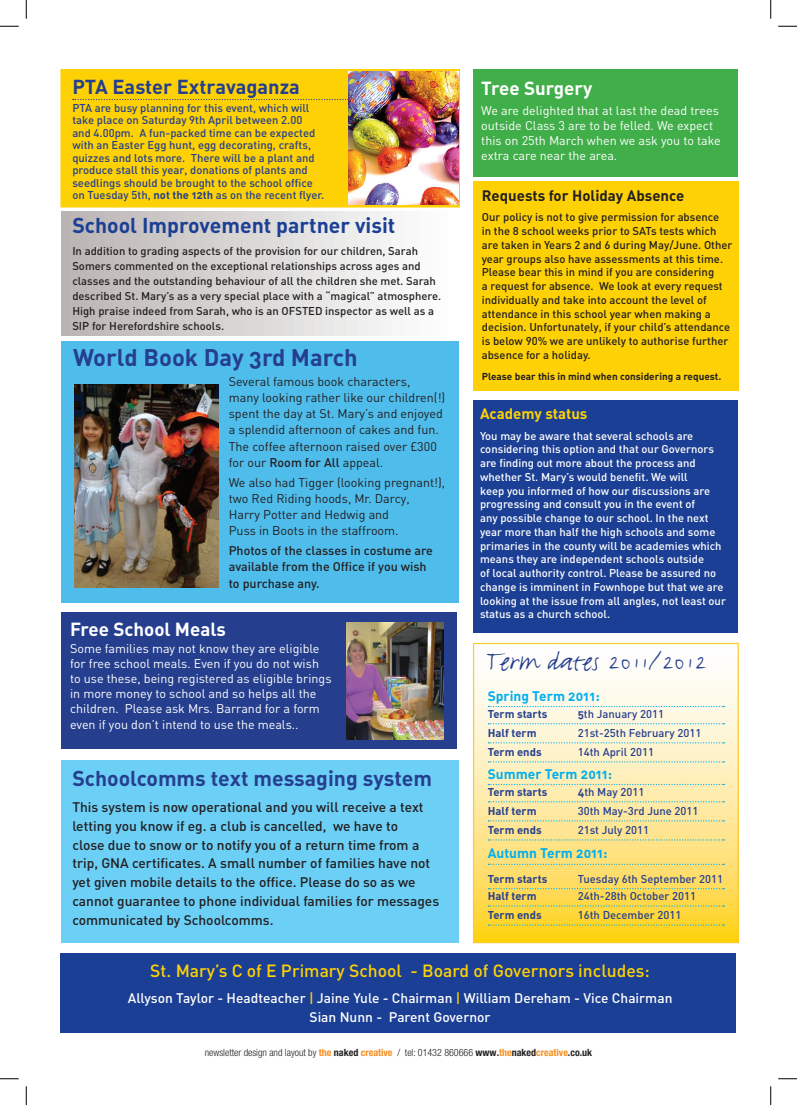
<style>
.page{position:relative;width:797px;height:1105px;background:#fff}
.page>*{position:absolute;margin:0;border:0;box-sizing:border-box;transform-origin:0 0}
.t1{font:31.25px "FF Justlefthand";color:#253f8e}
.t2{font:23.75px "FFDIN Bold Alternate";color:#253f8e}
.t3{font:21.25px "FFDIN Bold Alternate";color:#253f8e}
.t4{font:21.25px "FFDIN Bold Alternate";color:#1b3f94}
.t5{font:20px "FFDIN Bold Alternate";color:#253f8e}
.t6{font:18.75px "FFDIN Bold Alternate";color:#fff}
.t7{font:500 17.5px "FFDIN";color:#fed105}
.t8{font:15px "FFDIN Bold Alternate";color:#231f20}
.t9{font:15px "FFDIN Bold Alternate";color:#fed105}
.t10{font:500 13.75px/18.8px "FFDIN";color:#231f20}
.t11{font:500 13.75px/18.8px "FFDIN";color:#fff;text-align:center}
.t12{font:13.75px "FFDIN Bold Alternate";color:#00aeef}
.t13{font:12.5px/15px "FFDIN";color:#fff}
.t14{font:12.5px/16.2px "FFDIN";color:#231f20}
.t15{font:12.5px/16.2px "FFDIN Medium Alternate";color:#231f20}
.t16{font:500 11.25px/13.8px "FFDIN";color:#231f20}
.t17{font:500 11.25px/13.8px "FFDIN";color:#fff}
.t18{font:500 11.25px/12.5px "FFDIN";color:#253f8e}
.t19{font:11.25px "FFDIN Bold Alternate";color:#253f8e}
.t20{font:300 condensed 10px "Helvetica Neue";color:#231f20}
.t21{font:10px "FFDIN Bold Alternate";color:#231f20}
.s1{font-family:"FFDIN Bold Alternate";font-weight:400}
.s2{font-family:"FFDIN Medium Alternate"}
.s3{color:#fed105}
.s4{font-weight:700;color:#f68e1e}
.s5{font-weight:700}
</style>
<div class="page">
<div style="left:61px;top:342px;width:397px;height:261px;background:#4fbdec"></div>
<img style="left:75px;top:384px;width:143px;height:204px">
<div style="left:473px;top:181px;width:265px;height:210px;background:#fed105"></div>
<div style="left:473px;top:69px;width:265px;height:107px;background:#40ae49"></div>
<div style="left:60px;top:953px;width:675px;height:80px;background:#1b3f94"></div>
<svg style="left:475px;top:678px;width:261px;height:263px;background:#fde89a"></svg>
<div style="left:473px;top:643px;width:265px;height:300px;border:1px solid #fecb29"></div>
<svg style="left:488px;top:706px;width:236px;height:1px"></svg>
<svg style="left:488px;top:723px;width:236px;height:1px"></svg>
<svg style="left:488px;top:742px;width:236px;height:1px"></svg>
<svg style="left:488px;top:761px;width:236px;height:1px"></svg>
<svg style="left:488px;top:784px;width:236px;height:1px"></svg>
<svg style="left:488px;top:801px;width:236px;height:1px"></svg>
<svg style="left:488px;top:820px;width:236px;height:1px"></svg>
<svg style="left:488px;top:839px;width:236px;height:1px"></svg>
<svg style="left:488px;top:864px;width:236px;height:1px"></svg>
<svg style="left:488px;top:888px;width:236px;height:1px"></svg>
<svg style="left:488px;top:905px;width:236px;height:2px"></svg>
<svg style="left:488px;top:924px;width:236px;height:2px"></svg>
<div style="left:473px;top:400px;width:265px;height:232px;background:#1b3f94"></div>
<div style="left:62px;top:760px;width:397px;height:182px;background:#6bcff6"></div>
<div style="left:60px;top:69px;width:400px;height:139px;background:#fed105;border:2px solid #fed105"></div>
<svg style="left:73px;top:99px;width:276px;height:1px"></svg>
<div style="left:62px;top:212px;width:397px;height:124px;background:linear-gradient(to right,#b9b4b2,#fff)"></div>
<div style="left:62px;top:612px;width:395px;height:136px;background:#253f8e"></div>
<img style="left:346px;top:622px;width:97px;height:117px">
<img style="left:349px;top:71px;width:109px;height:134px">
<svg style="left:0;top:25px;width:19px;height:2px"></svg>
<svg style="left:778px;top:25px;width:19px;height:2px"></svg>
<svg style="left:0;top:1078px;width:19px;height:1px"></svg>
<svg style="left:778px;top:1078px;width:19px;height:1px"></svg>
<svg style="left:25px;top:0;width:2px;height:19px"></svg>
<svg style="left:25px;top:1086px;width:2px;height:19px"></svg>
<svg style="left:770px;top:0;width:1px;height:19px"></svg>
<svg style="left:770px;top:1086px;width:1px;height:19px"></svg>
<h3 class="t5" style="left:72px;top:73px;width:229px">PTA Easter Extravaganza</h3>
<p class="t18" style="left:72px;top:101px;width:253px">PTA are busy planning for this event, which will take place on Saturday 9th April between 2.00<br>and 4.00pm. A fun-packed time can be expected with an Easter Egg hunt, egg decorating, crafts, quizzes and lots more. There will be a plant and produce stall this year, donations of plants and seedlings should be brought to the school office on Tuesday 5th, <span class="s1">not the 12th</span> as on the recent flyer.</p>
<h3 class="t4" style="left:72px;top:211px;width:324px">School Improvement partner visit</h3>
<p class="t16" style="left:72px;top:243px;width:370px;line-height:15px">In addition to grading aspects of the provision for our children, Sarah Somers commented on the exceptional relationships across ages and classes and the outstanding behaviour of all the children she met. Sarah described St. Mary’s as a very special place with a “magical” atmosphere.<br>High praise indeed from Sarah, who is an OFSTED inspector as well as a SIP for Herefordshire schools.</p>
<h2 class="t2" style="left:73px;top:342px;width:286px">World Book Day 3rd March</h2>
<p class="t14" style="left:229px;top:373px;width:218px">Several famous book characters,<br>many looking rather like our children(!) spent the day at St. Mary’s and enjoyed a splendid afternoon of cakes and fun.<br>The coffee afternoon raised over £300 for our <span class="s2">Room for All</span> appeal.</p>
<p class="t14" style="left:229px;top:474px;width:218px">We also had Tigger (looking pregnant!), two Red Riding hoods, Mr. Darcy,<br>Harry Potter and Hedwig and<br>Puss in Boots in the staffroom.</p>
<p class="t15" style="left:229px;top:542px;width:206px">Photos of the classes in costume are available from the Office if you wish to purchase any.</p>
<h3 class="t6" style="left:70px;top:617px;width:157px">Free School Meals</h3>
<p class="t13" style="left:70px;top:641px;width:263px">Some families may not know they are eligible for free school meals. Even if you do not wish to use these, being registered as eligible brings in more money to school and so helps all the children. Please ask Mrs. Barrand for a form</p>
<p class="t13" style="left:70px;top:717px;width:230px">even if you don’t intend to use the meals..</p>
<h3 class="t3" style="left:72px;top:765px;width:361px">Schoolcomms text messaging system</h3>
<p class="t10" style="left:72px;top:797px;width:368px">This system is now operational and you will receive a text letting you know if eg. a club is cancelled, we have to<br>close due to snow or to notify you of a return time from a trip, GNA certificates. A small number of families have not yet given mobile details to the office. Please do so as we cannot guarantee to phone individual families for messages communicated by Schoolcomms.</p>
<h3 class="t6" style="left:481px;top:76px;width:113px">Tree Surgery</h3>
<p class="t13" style="left:481px;top:103px;width:241px">We are delighted that at last the dead trees outside Class 3 are to be felled. We expect this on 25th March when we ask you to take extra care near the area.</p>
<h3 class="t8" style="left:482px;top:185px;width:204px">Requests for Holiday Absence</h3>
<p class="t16" style="left:482px;top:210px;width:252px">Our policy is not to give permission for absence<br>in the 8 school weeks prior to SATs tests which are taken in Years 2 and 6 during May/June. Other year groups also have assessments at this time.<br>Please bear this in mind if you are considering<br>a request for absence. We look at every request individually and take into account the level of attendance in this school year when making a decision. Unfortunately, if your child’s attendance is below 90% we are unlikely to authorise further absence for a holiday.</p>
<p class="t21" style="left:482px;top:370px;width:241px">Please bear this in mind when considering a request.</p>
<h3 class="t9" style="left:480px;top:404px;width:109px">Academy status</h3>
<p class="t17" style="left:480px;top:428px;width:247px">You may be aware that several schools are considering this option and that our Governors are finding out more about the process and whether St. Mary’s would benefit. We will<br>keep you informed of how our discussions are progressing and consult you in the event of<br>any possible change to our school. In the next year more than half the high schools and some primaries in the county will be academies which means they are independent schools outside<br>of local authority control. Please be assured no change is imminent in Fownhope but that we are looking at the issue from all angles, not least our status as a church school.</p>
<h1 class="t1" style="left:486px;top:641px;width:221px">Term dates 2011/2012</h1>
<p class="t12" style="left:487px;top:687px;width:113px">Spring Term 2011:</p>
<p class="t19" style="left:487px;top:706px;width:61px">Term starts</p>
<p class="t18" style="left:577px;top:707px;width:88px"><span class="s1">5</span>th January 2011</p>
<p class="t19" style="left:487px;top:725px;width:50px">Half term</p>
<p class="t18" style="left:577px;top:726px;width:125px">21st-25th February 2011</p>
<p class="t19" style="left:487px;top:744px;width:55px">Term ends</p>
<p class="t18" style="left:577px;top:745px;width:78px">14th April 2011</p>
<p class="t12" style="left:487px;top:765px;width:126px">Summer Term 2011:</p>
<p class="t19" style="left:487px;top:784px;width:61px">Term starts</p>
<p class="t18" style="left:577px;top:785px;width:68px"><span class="s1">4</span>th May 2011</p>
<p class="t19" style="left:487px;top:803px;width:50px">Half term</p>
<p class="t18" style="left:577px;top:804px;width:122px">30th May-3rd June 2011</p>
<p class="t19" style="left:487px;top:823px;width:55px">Term ends</p>
<p class="t18" style="left:577px;top:823px;width:73px">21st July 2011</p>
<p class="t12" style="left:487px;top:844px;width:121px">Autumn Term 2011:</p>
<p class="t19" style="left:487px;top:871px;width:61px">Term starts</p>
<p class="t18" style="left:577px;top:872px;width:147px">Tuesday 6th September 2011</p>
<p class="t19" style="left:487px;top:889px;width:50px">Half term</p>
<p class="t18" style="left:577px;top:889px;width:120px">24th-28th October 2011</p>
<p class="t19" style="left:487px;top:908px;width:55px">Term ends</p>
<p class="t18" style="left:577px;top:909px;width:105px">16th December 2011</p>
<h3 class="t7" style="left:150px;top:959px;width:501px">St. Mary’s C of E Primary School - Board of Governors includes:</h3>
<p class="t11" style="left:128px;top:988px;width:546px">Allyson Taylor - Headteacher <span class="s3">|</span> Jaine Yule - Chairman <span class="s3">|</span> William Dereham - Vice Chairman<br>Sian Nunn - Parent Governor</p>
<p class="t20" style="left:205px;top:1046px;width:389px">newsletter design and layout by <span class="s4">the</span> <span class="s5">naked</span> <span class="s4">creative</span> / tel: 01432 860666 <span class="s5">www.</span><span class="s4">the</span><span class="s5">naked</span><span class="s4">creative</span><span class="s5">.co.uk</span></p>
</div>
